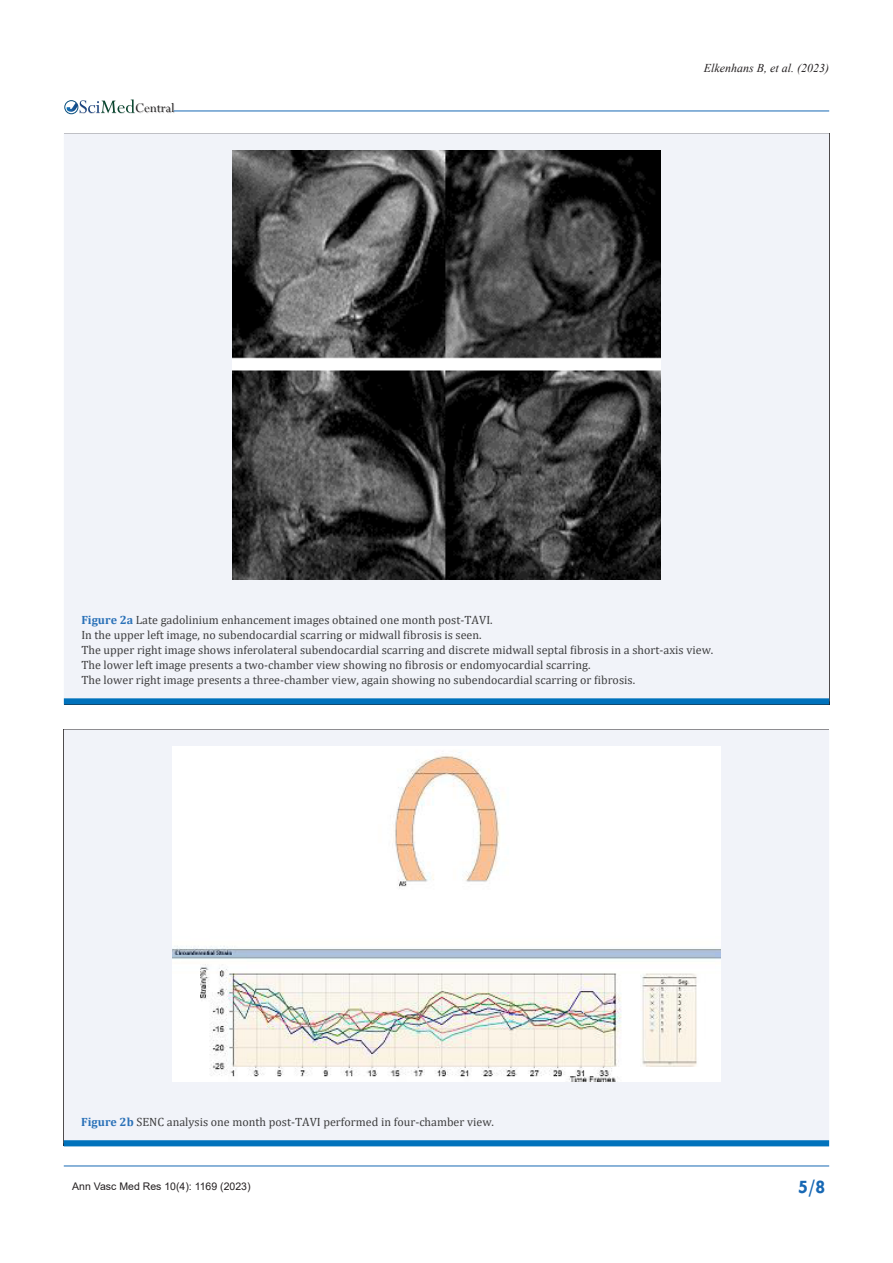
<style>
.page{position:relative;width:893px;height:1263px;background:#fff}
.page>*{position:absolute;margin:0;border:0;box-sizing:border-box;transform-origin:0 0}
.t1{font:700 19.5px "Tw Cen";color:#1768b4}
.t2{font:14.55px "Perpetua";color:#211e1e}
.t3{font:12px "Cambria";color:#3e3e3f}
.t4{font:italic 12px "Times New Roman";color:#231f20}
.t5{font:10.5px "Arial";color:#231f20}
.s1{font-weight:700;color:#2a71b8}
</style>
<div class="page">
<img style="left:79px;top:103px;width:96px;height:11px">
<div style="left:64px;top:100px;width:14px;height:14px;border:1px solid #074d7c;border-radius:50%"></div>
<svg style="left:66px;top:99px;width:69px;height:14px"></svg>
<hr style="left:64px;top:1166px;width:765px;height:1px;background:#1768b4">
<hr style="left:174px;top:111px;width:655px;height:1px;background:#1768b4">
<div style="left:64px;top:133px;width:765px;height:565px;background:#f1f3f9"></div>
<div style="left:64px;top:698px;width:765px;height:6px;background:#0072bc"></div>
<img style="left:233px;top:151px;width:427px;height:429px">
<div style="left:64px;top:729px;width:765px;height:411px;background:#f1f3f9"></div>
<div style="left:64px;top:1140px;width:765px;height:6px;background:#0072bc"></div>
<img style="left:172px;top:747px;width:549px;height:334px">
<p class="t2" style="left:135px;top:99px;width:41px">Central</p>
<p class="t4" style="left:704px;top:59px;width:127px">Elkenhans B, et al. (2023)</p>
<p class="t3" style="left:81px;top:613px;width:413px"><span class="s1">Figure 2a</span> Late gadolinium enhancement images obtained one month post-TAVI.</p>
<p class="t3" style="left:81px;top:628px;width:402px">In the upper left image, no subendocardial scarring or midwall fibrosis is seen.</p>
<p class="t3" style="left:81px;top:643px;width:634px">The upper right image shows inferolateral subendocardial scarring and discrete midwall septal fibrosis in a short-axis view.</p>
<p class="t3" style="left:81px;top:658px;width:511px">The lower left image presents a two-chamber view showing no fibrosis or endomyocardial scarring.</p>
<p class="t3" style="left:81px;top:673px;width:555px">The lower right image presents a three-chamber view, again showing no subendocardial scarring or fibrosis.</p>
<p class="t3" style="left:81px;top:1115px;width:414px"><span class="s1">Figure 2b</span> SENC analysis one month post-TAVI performed in four-chamber view.</p>
<p class="t5" style="left:72px;top:1179px;width:180px">Ann Vasc Med Res 10(4): 1169 (2023)</p>
<h1 class="t1" style="left:798px;top:1175px;width:29px">5/8</h1>
</div>
